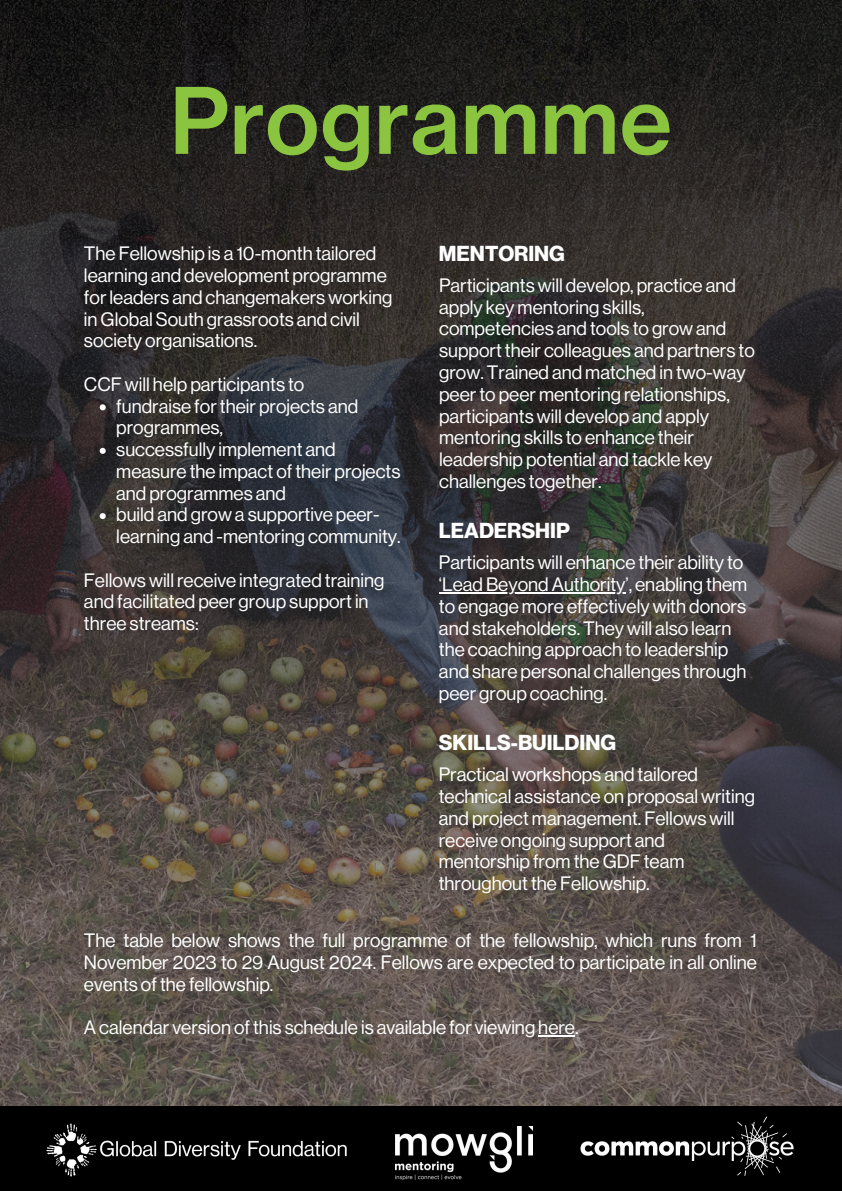
<style>
.page{position:relative;width:842px;height:1191px;background:#fff}
.page>*{position:absolute;margin:0;border:0;box-sizing:border-box;transform-origin:0 0}
.t1{font:90px "N Haas Grotesk TX Pro 65 Md";color:#8bc540}
.t2{font:21.2px "N Haas Grotesk DS Pro 75 Bd";color:#fff}
.t3{font:19px/21.7px "N Haas Grotesk DS Pro 55 Rg";color:#fff}
</style>
<div class="page">
<img style="left:0;top:0;width:842px;height:1106px">
<div style="left:0;top:1106px;width:842px;height:84px;background:#000"></div>
<img style="left:395px;top:1126px;width:138px;height:52px">
<img style="left:580px;top:1116px;width:214px;height:60px">
<img style="left:46px;top:1123px;width:301px;height:54px">
<svg style="left:100px;top:404px;width:6px;height:6px"></svg>
<svg style="left:100px;top:448px;width:6px;height:6px"></svg>
<svg style="left:100px;top:513px;width:6px;height:6px"></svg>
<hr style="left:439px;top:592px;width:186px;height:2px;background:#fff">
<hr style="left:538px;top:1035px;width:37px;height:1px;background:#fff">
<p class="t1" style="left:169px;top:65px;width:504px">Programme</p>
<p class="t2" style="left:439px;top:241px;width:127px">MENTORING</p>
<p class="t3" style="left:84px;top:243px;width:310px">The Fellowship is a 10-month tailored learning and development programme for leaders and changemakers working in Global South grassroots and civil society organisations.</p>
<p class="t3" style="left:84px;top:373px;width:222px">CCF will help participants to</p>
<p class="t3" style="left:439px;top:274px;width:317px">Participants will develop, practice and apply key mentoring skills, competencies and tools to grow and support their colleagues and partners to grow. Trained and matched in two-way peer to peer mentoring relationships, participants will develop and apply mentoring skills to enhance their leadership potential and tackle key challenges together.</p>
<p class="t3" style="left:116px;top:395px;width:243px">fundraise for their projects and programmes,</p>
<p class="t3" style="left:116px;top:438px;width:286px">successfully implement and measure the impact of their projects and programmes and</p>
<p class="t3" style="left:116px;top:504px;width:286px">build and grow a supportive peer&shy;learning and -mentoring community.</p>
<p class="t2" style="left:439px;top:518px;width:132px">LEADERSHIP</p>
<p class="t3" style="left:439px;top:552px;width:310px">Participants will enhance their ability to ‘Lead Beyond Authority’, enabling them to engage more effectively with donors and stakeholders. They will also learn the coaching approach to leadership and share personal challenges through peer group coaching.</p>
<p class="t2" style="left:439px;top:730px;width:179px">SKILLS-BUILDING</p>
<p class="t3" style="left:439px;top:763px;width:318px">Practical workshops and tailored technical assistance on proposal writing and project management. Fellows will receive ongoing support and mentorship from the GDF team throughout the Fellowship.</p>
<p class="t3" style="left:84px;top:929px;width:675px;text-align:justify">The table below shows the full programme of the fellowship, which runs from 1<br>November 2023 to 29 August 2024. Fellows are expected to participate in all online events of the fellowship.</p>
<p class="t3" style="left:84px;top:1016px;width:496px">A calendar version of this schedule is available for viewing here.</p>
<p class="t3" style="left:84px;top:569px;width:302px">Fellows will receive integrated training and facilitated peer group support in three streams:</p>
</div>
